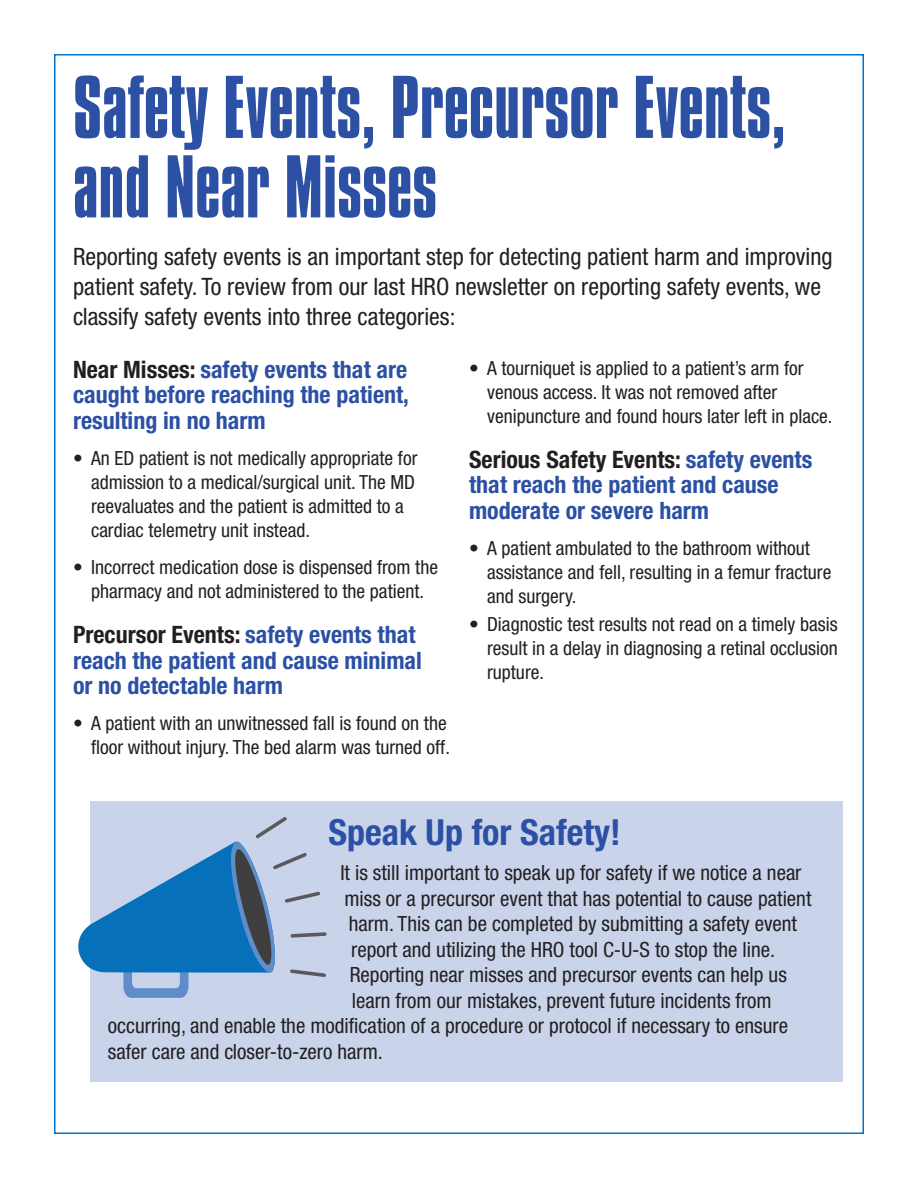
<style>
.page{position:relative;width:918px;height:1188px;background:#fff}
.page>*{position:absolute;margin:0;border:0;box-sizing:border-box;transform-origin:0 0}
.t1{font:76.5px/79.5px "Compacta BT";color:#2b50a4}
.t2{font:700 condensed 36px "Helvetica Neue";color:#2b50a4}
.t3{font:700 condensed 24px/25.5px "Helvetica Neue";color:#2b50a4}
.t4{font:condensed 24px/30px "Helvetica Neue";color:#231f20}
.t5{font:condensed 21px "Helvetica Neue";color:#231f20}
.t6{font:condensed 19.5px/24px "Helvetica Neue";color:#231f20}
.s1{color:#231f20}
</style>
<div class="page">
<div style="left:90px;top:801px;width:753px;height:281px;background:#c9d4eb"></div>
<svg style="left:78px;top:817px;width:249px;height:181px"></svg>
<h1 class="t1" style="left:73px;top:71px;width:714px">Safety Events, Precursor Events, and Near Misses</h1>
<p class="t4" style="left:73px;top:244px;width:761px">Reporting safety events is an important step for detecting patient harm and improving patient safety. To review from our last HRO newsletter on reporting safety events, we classify safety events into three categories:</p>
<p class="t3" style="left:73px;top:359px;width:338px;text-align:justify"><span class="s1">Near Misses:</span> safety events that are caught before reaching the patient, resulting in no harm</p>
<p class="t6" style="left:91px;top:447px;width:328px;text-indent:-18px">• An ED patient is not medically appropriate for admission to a medical/surgical unit. The MD reevaluates and the patient is admitted to a cardiac telemetry unit instead.</p>
<p class="t6" style="left:73px;top:557px;width:367px;text-align:center">• Incorrect medication dose is dispensed from the pharmacy and not administered to the patient.</p>
<p class="t3" style="left:73px;top:624px;width:350px"><span class="s1">Precursor Events:</span> safety events that reach the patient and cause minimal or no detectable harm</p>
<p class="t6" style="left:73px;top:713px;width:379px;text-align:right">• A patient with an unwitnessed fall is found on the floor without injury. The bed alarm was turned off.</p>
<p class="t6" style="left:487px;top:357px;width:347px;text-indent:-18px">• A tourniquet is applied to a patient’s arm for venous access. It was not removed after venipuncture and found hours later left in place.</p>
<p class="t3" style="left:469px;top:449px;width:345px"><span class="s1">Serious Safety Events:</span> safety events that reach the patient and cause moderate or severe harm</p>
<p class="t6" style="left:487px;top:537px;width:346px;text-indent:-18px">• A patient ambulated to the bathroom without assistance and fell, resulting in a femur fracture and surgery.</p>
<p class="t6" style="left:487px;top:614px;width:352px;text-align:justify;text-indent:-18px">• Diagnostic test results not read on a timely basis result in a delay in diagnosing a retinal occlusion rupture.</p>
<h2 class="t2" style="left:328px;top:819px;width:294px">Speak Up for Safety!</h2>
<p class="t5" style="left:340px;top:865px;width:463px">It is still important to speak up for safety if we notice a near</p>
<p class="t5" style="left:344px;top:891px;width:469px">miss or a precursor event that has potential to cause patient</p>
<p class="t5" style="left:349px;top:916px;width:450px">harm. This can be completed by submitting a safety event</p>
<p class="t5" style="left:351px;top:942px;width:426px">report and utilizing the HRO tool C-U-S to stop the line.</p>
<p class="t5" style="left:350px;top:967px;width:439px">Reporting near misses and precursor events can help us</p>
<p class="t5" style="left:352px;top:993px;width:422px">learn from our mistakes, prevent future incidents from</p>
<p class="t5" style="left:108px;top:1018px;width:682px">occurring, and enable the modification of a procedure or protocol if necessary to ensure</p>
<p class="t5" style="left:108px;top:1044px;width:277px">safer care and closer-to-zero harm.</p>
</div>
